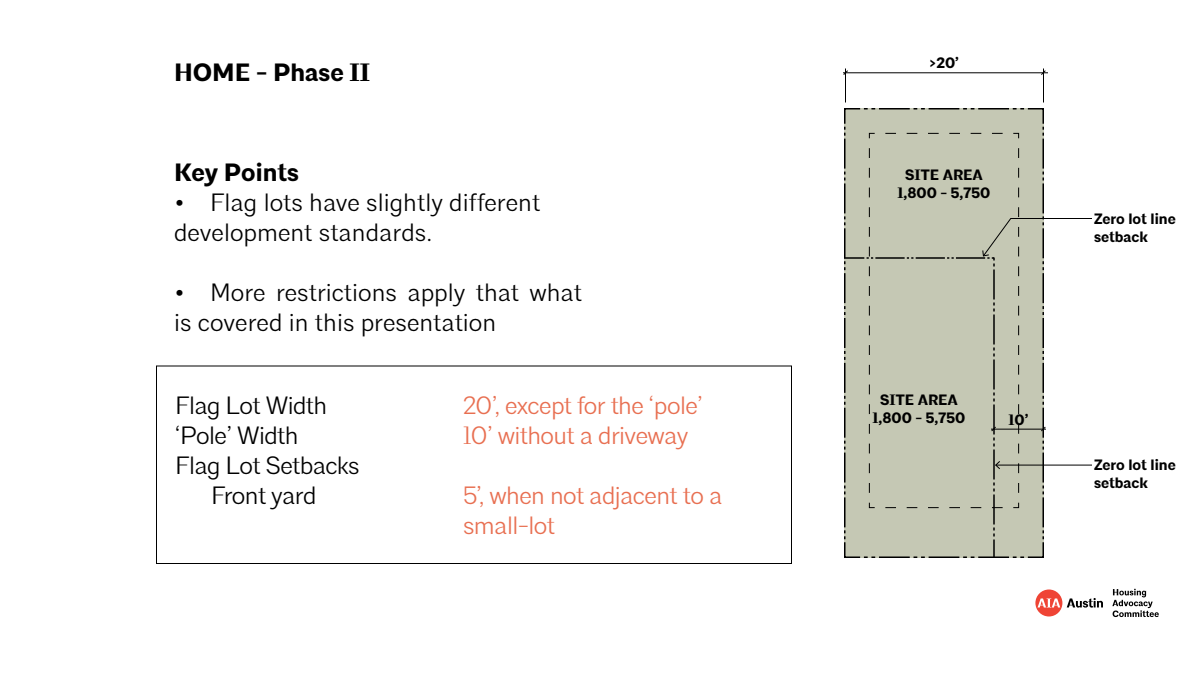
<style>
.page{position:relative;width:1200px;height:675px;background:#fff}
.page>*{position:absolute;margin:0;border:0;box-sizing:border-box;transform-origin:0 0}
.Section_Header{font:300 25px/30px "Architype";color:#000}
.Section_Header-2{font:300 25px "Architype";letter-spacing:-.025em;color:#e86f51}
.Section_Header-3{font:300 25px "Architype";letter-spacing:-.025em;color:#000}
.Section_Header-4{font:700 25px "Architype";color:#000}
.Section_Header-5{font:700 15px "Architype";color:#000}
</style>
<div class="page">
<svg style="left:844px;top:108px;width:200px;height:17px;background:#b5b7a5"></svg>
<div style="left:156px;top:366px;width:636px;height:198px;border:1px solid #000"></div>
<hr style="left:843px;top:72px;width:205px;height:1px;background:#000">
<svg style="left:843px;top:70px;width:6px;height:5px"></svg>
<svg style="left:1040px;top:70px;width:7px;height:5px"></svg>
<hr style="left:845px;top:68px;width:1px;height:34px;background:#000">
<hr style="left:1043px;top:68px;width:1px;height:34px;background:#000">
<svg style="left:844px;top:125px;width:248px;height:433px"></svg>
<div style="left:1035px;top:590px;width:27px;height:26px;background:#ef4435;border-radius:50%"></div>
<svg style="left:1038px;top:598px;width:22px;height:10px"></svg>
<svg style="left:1067px;top:598px;width:36px;height:10px"></svg>
<svg style="left:1112px;top:589px;width:47px;height:28px"></svg>
<p class="Section_Header-4" style="left:174px;top:58px;width:198px">HOME - Phase II</p>
<p class="Section_Header-4" style="left:174px;top:157px;width:126px">Key Points</p>
<p class="Section_Header" style="left:174px;top:187px;width:368px">• Flag lots have slightly different</p>
<p class="Section_Header" style="left:174px;top:217px;width:260px">development standards.</p>
<p class="Section_Header" style="left:174px;top:277px;width:409px">• More restrictions apply that what is covered in this presentation</p>
<p class="Section_Header-3" style="left:175px;top:390px;width:154px">Flag Lot Width</p>
<p class="Section_Header-2" style="left:463px;top:390px;width:241px">20’, except for the ‘pole’</p>
<p class="Section_Header-3" style="left:175px;top:420px;width:125px">‘Pole’ Width</p>
<p class="Section_Header-2" style="left:463px;top:420px;width:227px">10’ without a driveway</p>
<p class="Section_Header-3" style="left:175px;top:450px;width:186px">Flag Lot Setbacks</p>
<p class="Section_Header-3" style="left:211px;top:480px;width:107px">Front yard</p>
<p class="Section_Header-2" style="left:463px;top:480px;width:261px">5’, when not adjacent to a</p>
<p class="Section_Header-2" style="left:463px;top:510px;width:94px">small-lot</p>
<p class="Section_Header-5" style="left:929px;top:54px;width:32px">&gt;20’</p>
<p class="Section_Header-5" style="left:905px;top:165px;width:79px">SITE AREA</p>
<p class="Section_Header-5" style="left:898px;top:183px;width:94px">1,800 - 5,750</p>
<p class="Section_Header-5" style="left:880px;top:390px;width:79px">SITE AREA</p>
<p class="Section_Header-5" style="left:873px;top:408px;width:94px">1,800 - 5,750</p>
<p class="Section_Header-5" style="left:1008px;top:410px;width:22px">10’</p>
<p class="Section_Header-5" style="left:1094px;top:209px;width:83px">Zero lot line</p>
<p class="Section_Header-5" style="left:1094px;top:227px;width:55px">setback</p>
<p class="Section_Header-5" style="left:1094px;top:455px;width:83px">Zero lot line</p>
<p class="Section_Header-5" style="left:1094px;top:473px;width:55px">setback</p>
</div>
